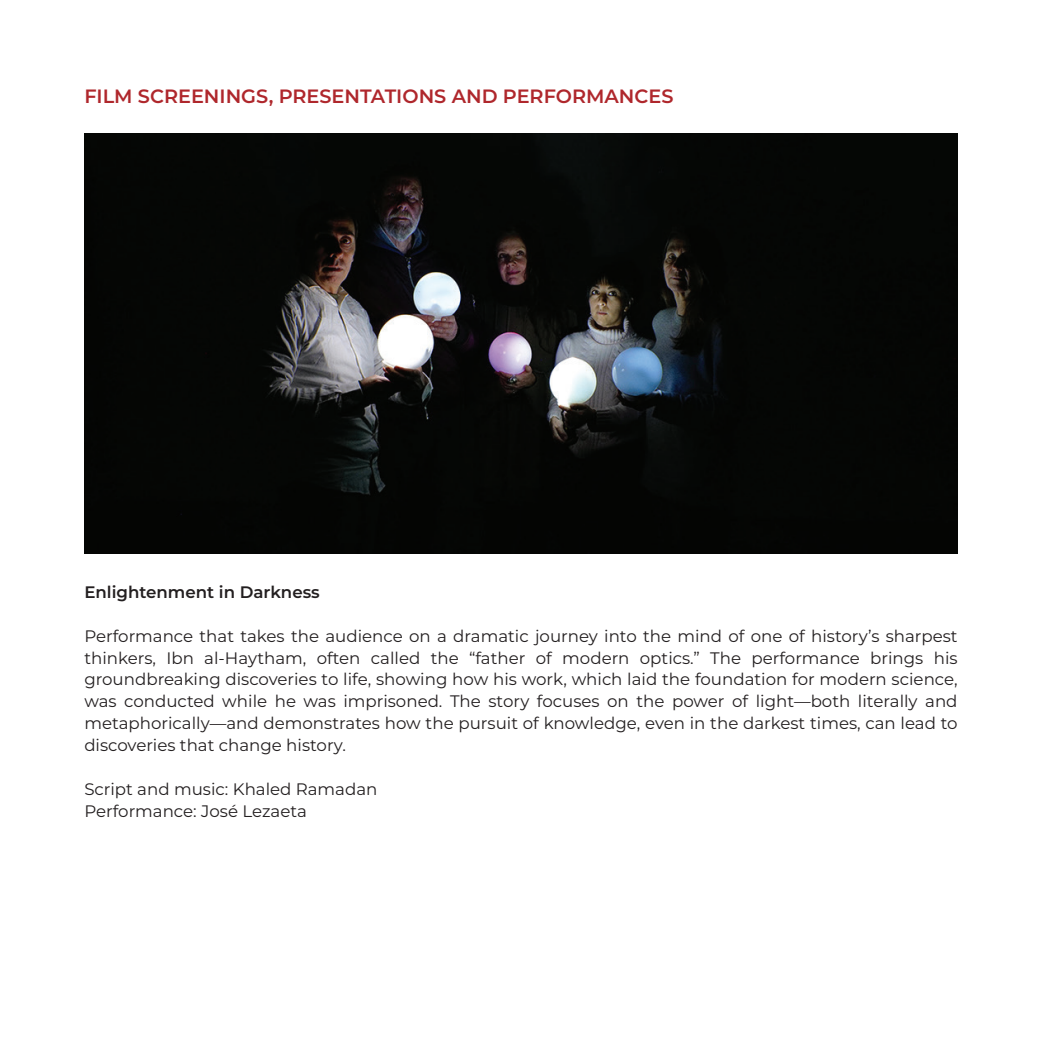
<style>
.page{position:relative;width:1042px;height:1042px;background:#fff}
.page>*{position:absolute;margin:0;border:0;box-sizing:border-box;transform-origin:0 0}
.t1{font:600 19.25px "Montserrat";color:#af272c}
.t2{font:16.62px/21.9px "Montserrat";color:#231f20;text-align:justify}
.t3{font:600 16.62px "Montserrat";color:#231f20}
</style>
<div class="page">
<img style="left:84px;top:134px;width:873px;height:419px">
<p class="t1" style="left:84px;top:82px;width:591px">FILM SCREENINGS, PRESENTATIONS AND PERFORMANCES</p>
<p class="t3" style="left:84px;top:580px;width:237px">Enlightenment in Darkness</p>
<p class="t2" style="left:84px;top:624px;width:875px">Performance that takes the audience on a dramatic journey into the mind of one of history’s sharpest thinkers, Ibn al-Haytham, often called the “father of modern optics.” The performance brings his groundbreaking discoveries to life, showing how his work, which laid the foundation for modern science, was conducted while he was imprisoned. The story focuses on the power of light—both literally and metaphorically—and demonstrates how the pursuit of knowledge, even in the darkest times, can lead to discoveries that change history.</p>
<p class="t2" style="left:84px;top:777px;width:295px">Script and music: Khaled Ramadan<br>Performance: José Lezaeta</p>
</div>
